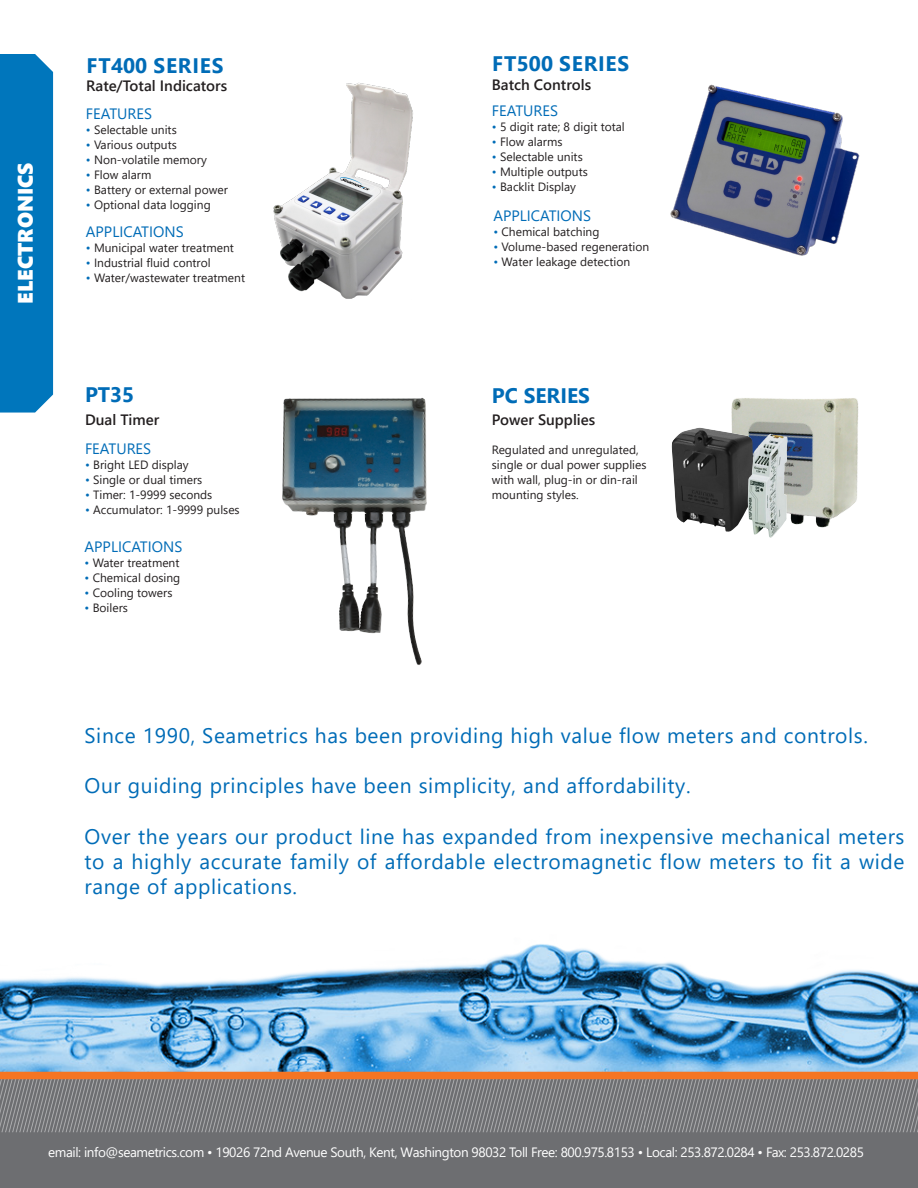
<style>
.page{position:relative;width:918px;height:1188px;background:#fff}
.page>*{position:absolute;margin:0;border:0;box-sizing:border-box;transform-origin:0 0}
.t1{font:21px/25.2px "Segoe UI";letter-spacing:.03em;color:#006cb7;text-align:justify}
.Product_Title{font:700 21px "Segoe UI";letter-spacing:.035em;color:#006cb7}
.Product_Title-2{font:700 21px "Segoe UI";letter-spacing:.015em;color:#006cb7}
.Product_Title-3{font:21px "Segoe UI Black";color:#fff}
.t2{font:15px "Segoe UI";color:#006cb7}
.Product_Title-4{font:600 15px "Segoe UI";color:#231f20}
.t3{font:13.5px "Segoe UI";letter-spacing:-.03em;color:#fff}
.Product_Text{font:12px/15px "Segoe UI";color:#231f20}
.s1{color:#006cb7}
</style>
<div class="page">
<img style="left:0;top:944px;width:918px;height:128px">
<img style="left:0;top:1079px;width:918px;height:109px">
<div style="left:0;top:1072px;width:918px;height:7px;background:#f57523"></div>
<img style="left:670px;top:84px;width:190px;height:172px">
<img style="left:282px;top:398px;width:140px;height:267px">
<img style="left:731px;top:398px;width:128px;height:130px">
<img style="left:671px;top:428px;width:83px;height:104px">
<img style="left:748px;top:434px;width:40px;height:104px">
<img style="left:273px;top:82px;width:140px;height:217px">
<div style="left:0;top:54px;width:53px;height:359px;background:#0076bc"></div>
<p class="Product_Title-3" style="left:10px;top:304px;width:143px;rotate:-90deg">ELECTRONICS</p>
<p class="Product_Title" style="left:87px;top:46px;width:138px">FT400 SERIES</p>
<p class="t2" style="left:86px;top:99px;width:68px">FEATURES</p>
<p class="Product_Text" style="left:86px;top:121px;width:92px"><span class="s1">•</span> Selectable units</p>
<p class="Product_Text" style="left:86px;top:136px;width:93px"><span class="s1">•</span> Various outputs</p>
<p class="Product_Text" style="left:86px;top:151px;width:122px"><span class="s1">•</span> Non-volatile memory</p>
<p class="Product_Text" style="left:86px;top:166px;width:67px"><span class="s1">•</span> Flow alarm</p>
<p class="Product_Text" style="left:86px;top:181px;width:143px"><span class="s1">•</span> Battery or external power</p>
<p class="Product_Text" style="left:86px;top:196px;width:126px"><span class="s1">•</span> Optional data logging</p>
<p class="t2" style="left:86px;top:218px;width:99px">APPLICATIONS</p>
<p class="Product_Text" style="left:86px;top:240px;width:149px"><span class="s1">•</span> Municipal water treatment</p>
<p class="Product_Text" style="left:86px;top:255px;width:126px"><span class="s1">•</span> Industrial fluid control</p>
<p class="Product_Text" style="left:86px;top:270px;width:161px"><span class="s1">•</span> Water/wastewater treatment</p>
<p class="Product_Title-4" style="left:86px;top:71px;width:143px">Rate/Total Indicators</p>
<p class="Product_Title" style="left:492px;top:44px;width:138px">FT500 SERIES</p>
<p class="t2" style="left:492px;top:96px;width:68px">FEATURES</p>
<p class="Product_Text" style="left:492px;top:118px;width:134px"><span class="s1">•</span> 5 digit rate; 8 digit total</p>
<p class="Product_Text" style="left:492px;top:133px;width:72px"><span class="s1">•</span> Flow alarms</p>
<p class="Product_Text" style="left:492px;top:148px;width:92px"><span class="s1">•</span> Selectable units</p>
<p class="Product_Text" style="left:492px;top:163px;width:98px"><span class="s1">•</span> Multiple outputs</p>
<p class="Product_Text" style="left:492px;top:178px;width:86px"><span class="s1">•</span> Backlit Display</p>
<p class="t2" style="left:493px;top:202px;width:99px">APPLICATIONS</p>
<p class="Product_Text" style="left:493px;top:224px;width:108px"><span class="s1">•</span> Chemical batching</p>
<p class="Product_Text" style="left:493px;top:239px;width:157px"><span class="s1">•</span> Volume-based regeneration</p>
<p class="Product_Text" style="left:493px;top:254px;width:138px"><span class="s1">•</span> Water leakage detection</p>
<p class="Product_Title-4" style="left:492px;top:70px;width:101px">Batch Controls</p>
<p class="Product_Title-2" style="left:85px;top:375px;width:51px">PT35</p>
<p class="Product_Title-2" style="left:492px;top:375px;width:100px">PC SERIES</p>
<p class="Product_Title-4" style="left:85px;top:405px;width:76px">Dual Timer</p>
<p class="Product_Title-4" style="left:492px;top:406px;width:105px">Power Supplies</p>
<p class="t2" style="left:85px;top:435px;width:68px">FEATURES</p>
<p class="Product_Text" style="left:85px;top:456px;width:105px"><span class="s1">•</span> Bright LED display</p>
<p class="Product_Text" style="left:85px;top:471px;width:119px"><span class="s1">•</span> Single or dual timers</p>
<p class="Product_Text" style="left:85px;top:486px;width:129px"><span class="s1">•</span> Timer: 1-9999 seconds</p>
<p class="Product_Text" style="left:85px;top:501px;width:156px"><span class="s1">•</span> Accumulator: 1-9999 pulses</p>
<p class="t2" style="left:85px;top:532px;width:99px">APPLICATIONS</p>
<p class="Product_Text" style="left:85px;top:554px;width:96px"><span class="s1">•</span> Water treatment</p>
<p class="Product_Text" style="left:85px;top:569px;width:97px"><span class="s1">•</span> Chemical dosing</p>
<p class="Product_Text" style="left:85px;top:584px;width:89px"><span class="s1">•</span> Cooling towers</p>
<p class="Product_Text" style="left:85px;top:599px;width:45px"><span class="s1">•</span> Boilers</p>
<p class="Product_Text" style="left:492px;top:441px;width:156px">Regulated and unregulated, single or dual power supplies with wall, plug-in or din-rail mounting styles.</p>
<p class="t1" style="left:85px;top:721px;width:785px">Since 1990, Seametrics has been providing high value flow meters and controls.</p>
<p class="t1" style="left:85px;top:771px;width:608px">Our guiding principles have been simplicity, and affordability.</p>
<p class="t1" style="left:85px;top:822px;width:822px">Over the years our product line has expanded from inexpensive mechanical meters to a highly accurate family of affordable electromagnetic flow meters to fit a wide range of applications.</p>
<p class="t3" style="left:48px;top:1140px;width:817px">email: info@seametrics.com • 19026 72nd Avenue South, Kent, Washington 98032 Toll Free: 800.975.8153 • Local: 253.872.0284 • Fax: 253.872.0285</p>
</div>
